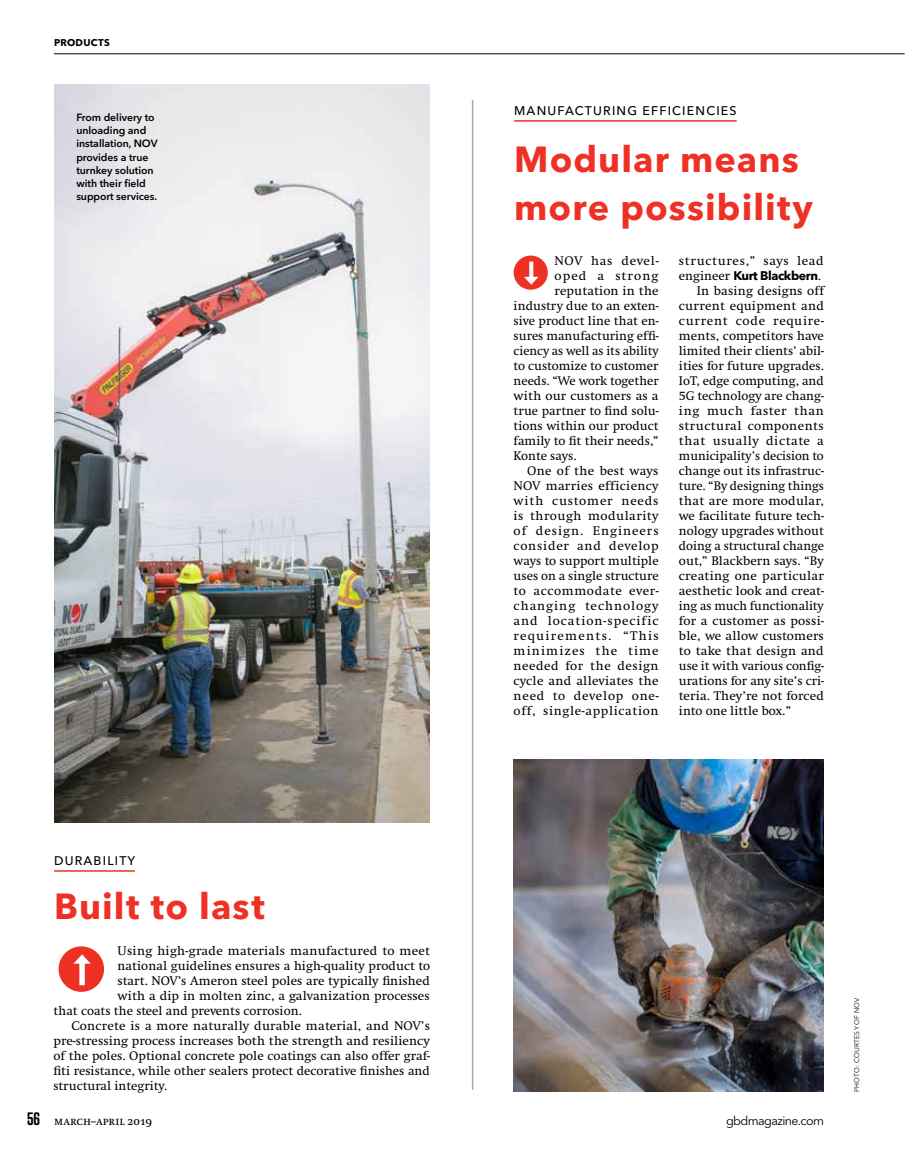
<style>
.page{position:relative;width:905px;height:1153px;background:#fff}
.page>*{position:absolute;margin:0;border:0;box-sizing:border-box;transform-origin:0 0}
.t1{font:700 36px/48px "Avenir Next LT Pro";letter-spacing:.03em;color:#ee3124}
.t2{font:12.9px/15px "Swift";letter-spacing:.005em;color:#000;text-align:justify}
.t3{font:12.9px "Swift";letter-spacing:.07em;color:#000}
.t4{font:12.9px "Swift";letter-spacing:.055em;color:#000}
.t5{font:12.9px "Swift";letter-spacing:.045em;color:#000}
.t6{font:12.9px "Swift";letter-spacing:.035em;color:#000}
.t7{font:12.9px "Swift";letter-spacing:.05em;color:#000}
.t8{font:12.9px "Swift";letter-spacing:.095em;color:#000}
.t9{font:12.9px "Swift";letter-spacing:.06em;color:#000}
.t10{font:12.9px "Swift";letter-spacing:.08em;color:#000}
.t11{font:12.9px "Swift";letter-spacing:.085em;color:#000}
.t12{font:500 12.45px "Avenir Next LT Pro";letter-spacing:.095em;color:#000}
.t13{font:700 12.45px "Avenir Next LT Pro";letter-spacing:-.03em;color:#000}
.t14{font:12.3px "Swift SC";letter-spacing:-.005em;color:#000}
.t15{font:12.3px "Avenir Next LT Pro";letter-spacing:-.045em;color:#000}
.t16{font:600 10.5px/13px "Avenir Next LT Pro";letter-spacing:-.005em;color:#000}
.t17{font:700 9.75px "Avenir Next LT Pro";letter-spacing:.025em;color:#000}
.t18{font:6.75px "Avenir Next LT Pro";letter-spacing:.04em;color:#000}
.s1{font-family:"Swift";font-weight:400;font-size:12.9px}
.s2{font-family:"Tungsten";font-weight:600;font-size:18px}
</style>
<div class="page">
<hr style="left:54px;top:54px;width:850px;height:1px;background:#000">
<hr style="left:54px;top:870px;width:81px;height:2px;background:#ee3124">
<div style="left:59px;top:946px;width:45px;height:46px;background:#ee3124;border-radius:50%"></div>
<div style="left:79px;top:961px;width:6px;height:24px;background:#fff"></div>
<svg style="left:73px;top:954px;width:18px;height:10px"></svg>
<hr style="left:472px;top:100px;width:1px;height:990px;background:#a7a9ac">
<hr style="left:514px;top:120px;width:222px;height:2px;background:#ee3124">
<div style="left:513px;top:256px;width:35px;height:34px;background:#ee3124;border-radius:50%"></div>
<svg style="left:529px;top:262px;width:4px;height:15px"></svg>
<svg style="left:524px;top:277px;width:14px;height:8px"></svg>
<img style="left:54px;top:85px;width:376px;height:737px">
<img style="left:513px;top:760px;width:311px;height:331px">
<p class="t17" style="left:54px;top:37px;width:57px">PRODUCTS</p>
<p class="t16" style="left:76px;top:111px;width:83px">From delivery to unloading and installation, NOV provides a true turnkey solution with their field support services.</p>
<p class="t12" style="left:514px;top:103px;width:224px">MANUFACTURING EFFICIENCIES</p>
<h1 class="t1" style="left:514px;top:135px;width:300px">Modular means more possibility</h1>
<p class="t4" style="left:554px;top:254px;width:106px">NOV has devel-</p>
<p class="t11" style="left:554px;top:269px;width:106px">oped a strong</p>
<p class="t2" style="left:554px;top:283px;width:105px">reputation in the</p>
<p class="t2" style="left:513px;top:298px;width:146px">industry due to an exten-</p>
<p class="t2" style="left:513px;top:313px;width:146px">sive product line that en-</p>
<p class="t2" style="left:513px;top:328px;width:146px">sures manufacturing effi-</p>
<p class="t2" style="left:513px;top:343px;width:147px">ciency as well as its ability</p>
<p class="t2" style="left:513px;top:358px;width:146px">to customize to customer</p>
<p class="t2" style="left:513px;top:373px;width:146px">needs. “We work together</p>
<p class="t2" style="left:513px;top:388px;width:146px">with our customers as a</p>
<p class="t2" style="left:513px;top:403px;width:146px">true partner to find solu-</p>
<p class="t2" style="left:513px;top:418px;width:146px">tions within our product</p>
<p class="t2" style="left:513px;top:433px;width:146px">family to fit their needs,”</p>
<p class="t2" style="left:513px;top:448px;width:64px">Konte says.</p>
<p class="t2" style="left:527px;top:463px;width:133px">One of the best ways</p>
<p class="t2" style="left:513px;top:478px;width:146px">NOV marries efficiency</p>
<p class="t9" style="left:513px;top:494px;width:146px">with customer needs</p>
<p class="t6" style="left:513px;top:509px;width:147px">is through modularity</p>
<p class="t3" style="left:513px;top:524px;width:146px">of design. Engineers</p>
<p class="t4" style="left:513px;top:539px;width:146px">consider and develop</p>
<p class="t2" style="left:513px;top:553px;width:146px">ways to support multiple</p>
<p class="t2" style="left:513px;top:568px;width:146px">uses on a single structure</p>
<p class="t5" style="left:513px;top:584px;width:146px">to accommodate ever-</p>
<p class="t3" style="left:513px;top:599px;width:146px">changing technology</p>
<p class="t3" style="left:513px;top:614px;width:146px">and location-specific</p>
<p class="t8" style="left:513px;top:629px;width:147px">requirements. “This</p>
<p class="t10" style="left:513px;top:644px;width:147px">minimizes the time</p>
<p class="t6" style="left:513px;top:659px;width:146px">needed for the design</p>
<p class="t2" style="left:513px;top:673px;width:146px">cycle and alleviates the</p>
<p class="t4" style="left:513px;top:689px;width:146px">need to develop one-</p>
<p class="t5" style="left:513px;top:704px;width:146px">off, single-application</p>
<p class="t7" style="left:679px;top:254px;width:146px">structures,” says lead</p>
<p class="t13" style="left:679px;top:268px;width:143px"><span class="s1">engineer</span> Kurt Blackbern<span class="s1">.</span></p>
<p class="t2" style="left:679px;top:283px;width:147px;text-indent:18px">In basing designs off current equipment and current code require&shy;ments, competitors have limited their clients’ abil&shy;ities for future upgrades.<br>IoT, edge computing, and 5G technology are chang&shy;ing much faster than structural components that usually dictate a municipality’s decision to change out its infrastruc&shy;ture. “By designing things that are more modular, we facilitate future tech&shy;nology upgrades without doing a structural change out,” Blackbern says. “By creating one particular aesthetic look and creat&shy;ing as much functionality for a customer as possi&shy;ble, we allow customers to take that design and use it with various config&shy;urations for any site’s cri&shy;teria. They’re not forced into one little box.”</p>
<p class="t12" style="left:54px;top:853px;width:83px">DURABILITY</p>
<h1 class="t1" style="left:54px;top:882px;width:212px">Built to last</h1>
<p class="t2" style="left:118px;top:943px;width:314px">Using high-grade materials manufactured to meet</p>
<p class="t2" style="left:118px;top:958px;width:314px">national guidelines ensures a high-quality product to</p>
<p class="t2" style="left:118px;top:973px;width:314px">start. NOV’s Ameron steel poles are typically finished</p>
<p class="t2" style="left:118px;top:988px;width:314px">with a dip in molten zinc, a galvanization processes</p>
<p class="t2" style="left:53px;top:1003px;width:250px">that coats the steel and prevents corrosion.</p>
<p class="t2" style="left:71px;top:1018px;width:360px">Concrete is a more naturally durable material, and NOV’s</p>
<p class="t2" style="left:53px;top:1033px;width:378px">pre-stressing process increases both the strength and resiliency</p>
<p class="t2" style="left:53px;top:1048px;width:378px">of the poles. Optional concrete pole coatings can also offer graf-</p>
<p class="t2" style="left:53px;top:1063px;width:378px">fiti resistance, while other sealers protect decorative finishes and</p>
<p class="t2" style="left:53px;top:1078px;width:115px">structural integrity.</p>
<p class="t14" style="left:27px;top:1115px;width:126px"><span class="s2">56</span> march–april 2019</p>
<p class="t15" style="left:726px;top:1114px;width:99px">gbdmagazine.com</p>
<p class="t18" style="left:852px;top:1092px;width:96px;rotate:-90deg">PHOTO: COURTESY OF NOV</p>
</div>
